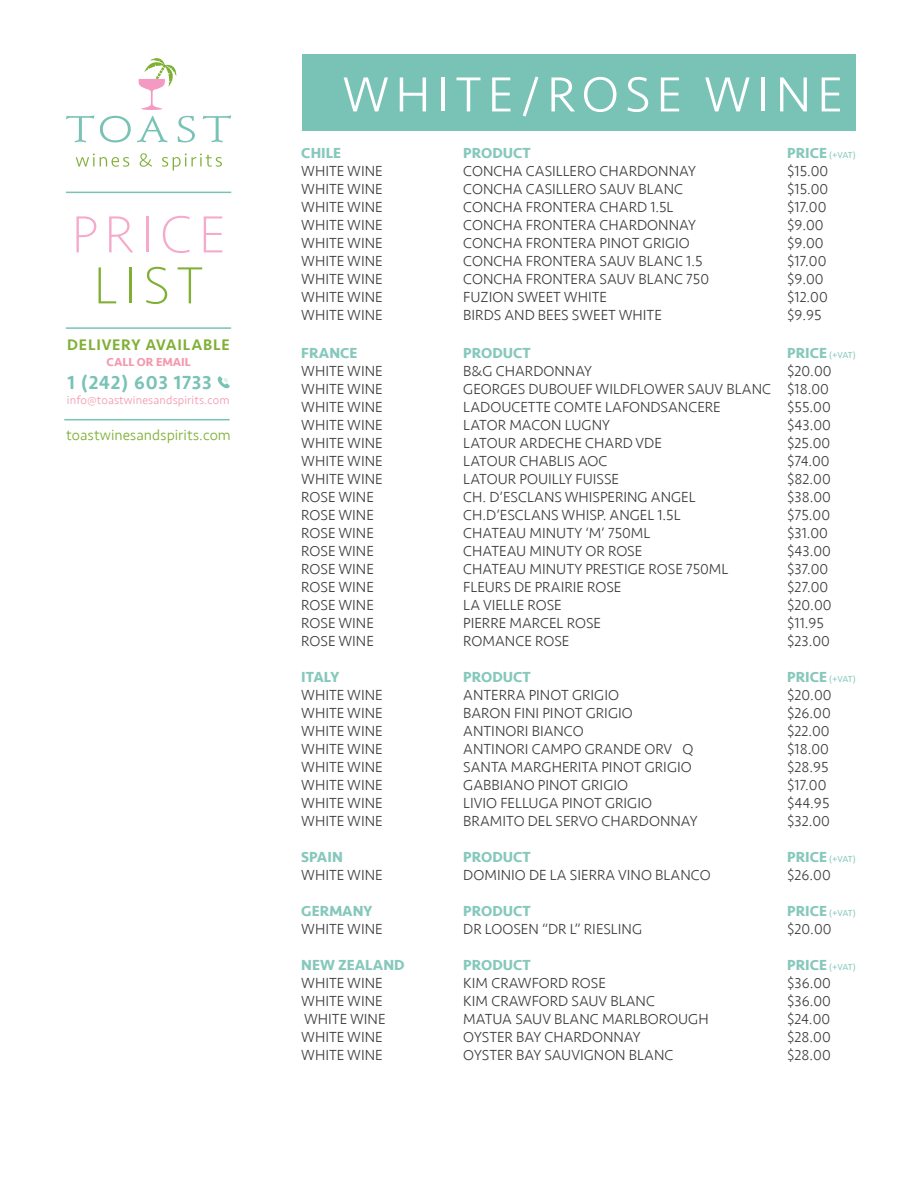
<style>
.page{position:relative;width:918px;height:1188px;background:#fff}
.page>*{position:absolute;margin:0;border:0;box-sizing:border-box;transform-origin:0 0}
.t1{font:200 54px "Seravek";letter-spacing:.12em;color:#f5a9cb}
.t2{font:200 54px "Seravek";color:#7fb035}
.t3{font:300 51px "Seravek";letter-spacing:.12em;color:#fff}
.t4{font:500 19.5px "Seravek";letter-spacing:.04em;color:#78c2b6}
.t5{font:500 15.75px "Seravek";letter-spacing:.05em;color:#7fb035}
.t6{font:300 15.15px "Seravek";color:#7fb035}
.t7{font:300 15px "Seravek";color:#3e3e3f}
.t8{font:700 15px "Seravek";color:#86c8bc}
.t9{font:300 12px "Seravek";letter-spacing:.01em;color:#f499af}
.t10{font:700 12px "Seravek";color:#f499af}
.t11{font:9px "Seravek";letter-spacing:-.065em;color:#86c8bc}
.s1{font-weight:700;font-size:15px}
</style>
<div class="page">
<svg style="left:76px;top:153px;width:146px;height:17px"></svg>
<svg style="left:66px;top:58px;width:165px;height:84px"></svg>
<hr style="left:66px;top:192px;width:165px;height:1px;background:#78c2b6">
<hr style="left:66px;top:327px;width:165px;height:2px;background:#78c2b6">
<svg style="left:218px;top:376px;width:12px;height:12px"></svg>
<hr style="left:64px;top:419px;width:166px;height:1px;background:#78c2b6">
<div style="left:302px;top:54px;width:554px;height:76px;background:#78c2b6"></div>
<h1 class="t1" style="left:72px;top:203px;width:155px">PRICE</h1>
<h1 class="t2" style="left:94px;top:253px;width:111px">LIST</h1>
<p class="t5" style="left:67px;top:335px;width:164px">DELIVERY AVAILABLE</p>
<p class="t10" style="left:106px;top:352px;width:86px">CALL OR EMAIL</p>
<h3 class="t4" style="left:68px;top:371px;width:146px">1 (242) 603 1733</h3>
<p class="t9" style="left:67px;top:393px;width:164px">info@toastwinesandspirits.com</p>
<p class="t6" style="left:66px;top:426px;width:166px">toastwinesandspirits.com</p>
<h2 class="t3" style="left:342px;top:64px;width:502px">WHITE/ROSE WINE</h2>
<p class="t8" style="left:301px;top:141px;width:41px">CHILE</p>
<p class="t8" style="left:463px;top:141px;width:69px">PRODUCT</p>
<p class="t11" style="left:787px;top:148px;width:70px"><span class="s1">PRICE</span> (+VAT)</p>
<p class="t7" style="left:301px;top:162px;width:83px">WHITE WINE</p>
<p class="t7" style="left:463px;top:162px;width:234px">CONCHA CASILLERO CHARDONNAY</p>
<p class="t7" style="left:787px;top:162px;width:43px">$15.00</p>
<p class="t7" style="left:301px;top:180px;width:83px">WHITE WINE</p>
<p class="t7" style="left:463px;top:180px;width:221px">CONCHA CASILLERO SAUV BLANC</p>
<p class="t7" style="left:787px;top:180px;width:43px">$15.00</p>
<p class="t7" style="left:301px;top:198px;width:83px">WHITE WINE</p>
<p class="t7" style="left:463px;top:198px;width:212px">CONCHA FRONTERA CHARD 1.5L</p>
<p class="t7" style="left:787px;top:198px;width:41px">$17.00</p>
<p class="t7" style="left:301px;top:216px;width:83px">WHITE WINE</p>
<p class="t7" style="left:463px;top:216px;width:234px">CONCHA FRONTERA CHARDONNAY</p>
<p class="t7" style="left:787px;top:216px;width:38px">$9.00</p>
<p class="t7" style="left:301px;top:234px;width:83px">WHITE WINE</p>
<p class="t7" style="left:463px;top:234px;width:228px">CONCHA FRONTERA PINOT GRIGIO</p>
<p class="t7" style="left:787px;top:234px;width:38px">$9.00</p>
<p class="t7" style="left:301px;top:252px;width:83px">WHITE WINE</p>
<p class="t7" style="left:463px;top:252px;width:241px">CONCHA FRONTERA SAUV BLANC 1.5</p>
<p class="t7" style="left:787px;top:252px;width:41px">$17.00</p>
<p class="t7" style="left:301px;top:270px;width:83px">WHITE WINE</p>
<p class="t7" style="left:463px;top:270px;width:247px">CONCHA FRONTERA SAUV BLANC 750</p>
<p class="t7" style="left:787px;top:270px;width:38px">$9.00</p>
<p class="t7" style="left:301px;top:288px;width:83px">WHITE WINE</p>
<p class="t7" style="left:463px;top:288px;width:145px">FUZION SWEET WHITE</p>
<p class="t7" style="left:787px;top:288px;width:42px">$12.00</p>
<p class="t7" style="left:301px;top:306px;width:83px">WHITE WINE</p>
<p class="t7" style="left:463px;top:306px;width:200px">BIRDS AND BEES SWEET WHITE</p>
<p class="t7" style="left:787px;top:306px;width:36px">$9.95</p>
<p class="t8" style="left:301px;top:341px;width:58px">FRANCE</p>
<p class="t8" style="left:463px;top:341px;width:69px">PRODUCT</p>
<p class="t11" style="left:787px;top:348px;width:70px"><span class="s1">PRICE</span> (+VAT)</p>
<p class="t7" style="left:301px;top:363px;width:83px">WHITE WINE</p>
<p class="t7" style="left:463px;top:363px;width:130px">B&amp;G CHARDONNAY</p>
<p class="t7" style="left:787px;top:363px;width:46px">$20.00</p>
<p class="t7" style="left:301px;top:381px;width:83px">WHITE WINE</p>
<p class="t7" style="left:463px;top:381px;width:367px">GEORGES DUBOUEF WILDFLOWER SAUV BLANC $18.00</p>
<p class="t7" style="left:301px;top:399px;width:83px">WHITE WINE</p>
<p class="t7" style="left:463px;top:399px;width:259px">LADOUCETTE COMTE LAFONDSANCERE</p>
<p class="t7" style="left:787px;top:399px;width:45px">$55.00</p>
<p class="t7" style="left:301px;top:417px;width:83px">WHITE WINE</p>
<p class="t7" style="left:463px;top:417px;width:148px">LATOR MACON LUGNY</p>
<p class="t7" style="left:787px;top:417px;width:45px">$43.00</p>
<p class="t7" style="left:301px;top:435px;width:83px">WHITE WINE</p>
<p class="t7" style="left:463px;top:435px;width:200px">LATOUR ARDECHE CHARD VDE</p>
<p class="t7" style="left:787px;top:435px;width:44px">$25.00</p>
<p class="t7" style="left:301px;top:453px;width:83px">WHITE WINE</p>
<p class="t7" style="left:463px;top:453px;width:146px">LATOUR CHABLIS AOC</p>
<p class="t7" style="left:787px;top:453px;width:44px">$74.00</p>
<p class="t7" style="left:301px;top:471px;width:83px">WHITE WINE</p>
<p class="t7" style="left:463px;top:471px;width:157px">LATOUR POUILLY FUISSE</p>
<p class="t7" style="left:787px;top:471px;width:45px">$82.00</p>
<p class="t7" style="left:301px;top:489px;width:74px">ROSE WINE</p>
<p class="t7" style="left:463px;top:489px;width:234px">CH. D’ESCLANS WHISPERING ANGEL</p>
<p class="t7" style="left:787px;top:489px;width:45px">$38.00</p>
<p class="t7" style="left:301px;top:507px;width:74px">ROSE WINE</p>
<p class="t7" style="left:463px;top:507px;width:219px">CH.D’ESCLANS WHISP. ANGEL 1.5L</p>
<p class="t7" style="left:787px;top:507px;width:44px">$75.00</p>
<p class="t7" style="left:301px;top:525px;width:74px">ROSE WINE</p>
<p class="t7" style="left:463px;top:525px;width:189px">CHATEAU MINUTY ‘M’ 750ML</p>
<p class="t7" style="left:787px;top:525px;width:42px">$31.00</p>
<p class="t7" style="left:301px;top:543px;width:74px">ROSE WINE</p>
<p class="t7" style="left:463px;top:543px;width:180px">CHATEAU MINUTY OR ROSE</p>
<p class="t7" style="left:787px;top:543px;width:45px">$43.00</p>
<p class="t7" style="left:301px;top:561px;width:74px">ROSE WINE</p>
<p class="t7" style="left:463px;top:561px;width:267px">CHATEAU MINUTY PRESTIGE ROSE 750ML</p>
<p class="t7" style="left:787px;top:561px;width:43px">$37.00</p>
<p class="t7" style="left:301px;top:579px;width:74px">ROSE WINE</p>
<p class="t7" style="left:463px;top:579px;width:160px">FLEURS DE PRAIRIE ROSE</p>
<p class="t7" style="left:787px;top:579px;width:43px">$27.00</p>
<p class="t7" style="left:301px;top:597px;width:74px">ROSE WINE</p>
<p class="t7" style="left:463px;top:597px;width:100px">LA VIELLE ROSE</p>
<p class="t7" style="left:787px;top:597px;width:46px">$20.00</p>
<p class="t7" style="left:301px;top:615px;width:74px">ROSE WINE</p>
<p class="t7" style="left:463px;top:615px;width:139px">PIERRE MARCEL ROSE</p>
<p class="t7" style="left:787px;top:615px;width:38px">$11.95</p>
<p class="t7" style="left:301px;top:633px;width:74px">ROSE WINE</p>
<p class="t7" style="left:463px;top:633px;width:108px">ROMANCE ROSE</p>
<p class="t7" style="left:787px;top:633px;width:44px">$23.00</p>
<p class="t8" style="left:301px;top:665px;width:40px">ITALY</p>
<p class="t8" style="left:463px;top:665px;width:69px">PRODUCT</p>
<p class="t11" style="left:787px;top:672px;width:70px"><span class="s1">PRICE</span> (+VAT)</p>
<p class="t7" style="left:301px;top:687px;width:83px">WHITE WINE</p>
<p class="t7" style="left:463px;top:687px;width:157px">ANTERRA PINOT GRIGIO</p>
<p class="t7" style="left:787px;top:687px;width:46px">$20.00</p>
<p class="t7" style="left:301px;top:705px;width:83px">WHITE WINE</p>
<p class="t7" style="left:463px;top:705px;width:171px">BARON FINI PINOT GRIGIO</p>
<p class="t7" style="left:787px;top:705px;width:45px">$26.00</p>
<p class="t7" style="left:301px;top:723px;width:83px">WHITE WINE</p>
<p class="t7" style="left:463px;top:723px;width:122px">ANTINORI BIANCO</p>
<p class="t7" style="left:787px;top:723px;width:44px">$22.00</p>
<p class="t7" style="left:301px;top:741px;width:83px">WHITE WINE</p>
<p class="t7" style="left:463px;top:741px;width:232px">ANTINORI CAMPO GRANDE ORV Q</p>
<p class="t7" style="left:787px;top:741px;width:43px">$18.00</p>
<p class="t7" style="left:301px;top:759px;width:83px">WHITE WINE</p>
<p class="t7" style="left:463px;top:759px;width:230px">SANTA MARGHERITA PINOT GRIGIO</p>
<p class="t7" style="left:787px;top:759px;width:43px">$28.95</p>
<p class="t7" style="left:301px;top:777px;width:83px">WHITE WINE</p>
<p class="t7" style="left:463px;top:777px;width:166px">GABBIANO PINOT GRIGIO</p>
<p class="t7" style="left:787px;top:777px;width:41px">$17.00</p>
<p class="t7" style="left:301px;top:795px;width:83px">WHITE WINE</p>
<p class="t7" style="left:463px;top:795px;width:190px">LIVIO FELLUGA PINOT GRIGIO</p>
<p class="t7" style="left:787px;top:795px;width:44px">$44.95</p>
<p class="t7" style="left:301px;top:813px;width:83px">WHITE WINE</p>
<p class="t7" style="left:463px;top:813px;width:236px">BRAMITO DEL SERVO CHARDONNAY</p>
<p class="t7" style="left:787px;top:813px;width:44px">$32.00</p>
<p class="t8" style="left:301px;top:845px;width:43px">SPAIN</p>
<p class="t8" style="left:463px;top:845px;width:69px">PRODUCT</p>
<p class="t11" style="left:787px;top:852px;width:70px"><span class="s1">PRICE</span> (+VAT)</p>
<p class="t7" style="left:301px;top:867px;width:83px">WHITE WINE</p>
<p class="t7" style="left:463px;top:867px;width:249px">DOMINIO DE LA SIERRA VINO BLANCO</p>
<p class="t7" style="left:787px;top:867px;width:45px">$26.00</p>
<p class="t8" style="left:301px;top:899px;width:73px">GERMANY</p>
<p class="t8" style="left:463px;top:899px;width:69px">PRODUCT</p>
<p class="t11" style="left:787px;top:906px;width:70px"><span class="s1">PRICE</span> (+VAT)</p>
<p class="t7" style="left:301px;top:921px;width:83px">WHITE WINE</p>
<p class="t7" style="left:463px;top:921px;width:180px">DR LOOSEN “DR L” RIESLING</p>
<p class="t7" style="left:787px;top:921px;width:46px">$20.00</p>
<p class="t8" style="left:301px;top:953px;width:105px">NEW ZEALAND</p>
<p class="t8" style="left:463px;top:953px;width:69px">PRODUCT</p>
<p class="t11" style="left:787px;top:960px;width:70px"><span class="s1">PRICE</span> (+VAT)</p>
<p class="t7" style="left:301px;top:975px;width:83px">WHITE WINE</p>
<p class="t7" style="left:463px;top:975px;width:144px">KIM CRAWFORD ROSE</p>
<p class="t7" style="left:787px;top:975px;width:45px">$36.00</p>
<p class="t7" style="left:301px;top:993px;width:83px">WHITE WINE</p>
<p class="t7" style="left:463px;top:993px;width:193px">KIM CRAWFORD SAUV BLANC</p>
<p class="t7" style="left:787px;top:993px;width:45px">$36.00</p>
<p class="t7" style="left:304px;top:1011px;width:83px">WHITE WINE</p>
<p class="t7" style="left:463px;top:1011px;width:247px">MATUA SAUV BLANC MARLBOROUGH</p>
<p class="t7" style="left:787px;top:1011px;width:44px">$24.00</p>
<p class="t7" style="left:301px;top:1029px;width:83px">WHITE WINE</p>
<p class="t7" style="left:463px;top:1029px;width:179px">OYSTER BAY CHARDONNAY</p>
<p class="t7" style="left:787px;top:1029px;width:45px">$28.00</p>
<p class="t7" style="left:301px;top:1047px;width:83px">WHITE WINE</p>
<p class="t7" style="left:463px;top:1047px;width:212px">OYSTER BAY SAUVIGNON BLANC</p>
<p class="t7" style="left:787px;top:1047px;width:45px">$28.00</p>
</div>
